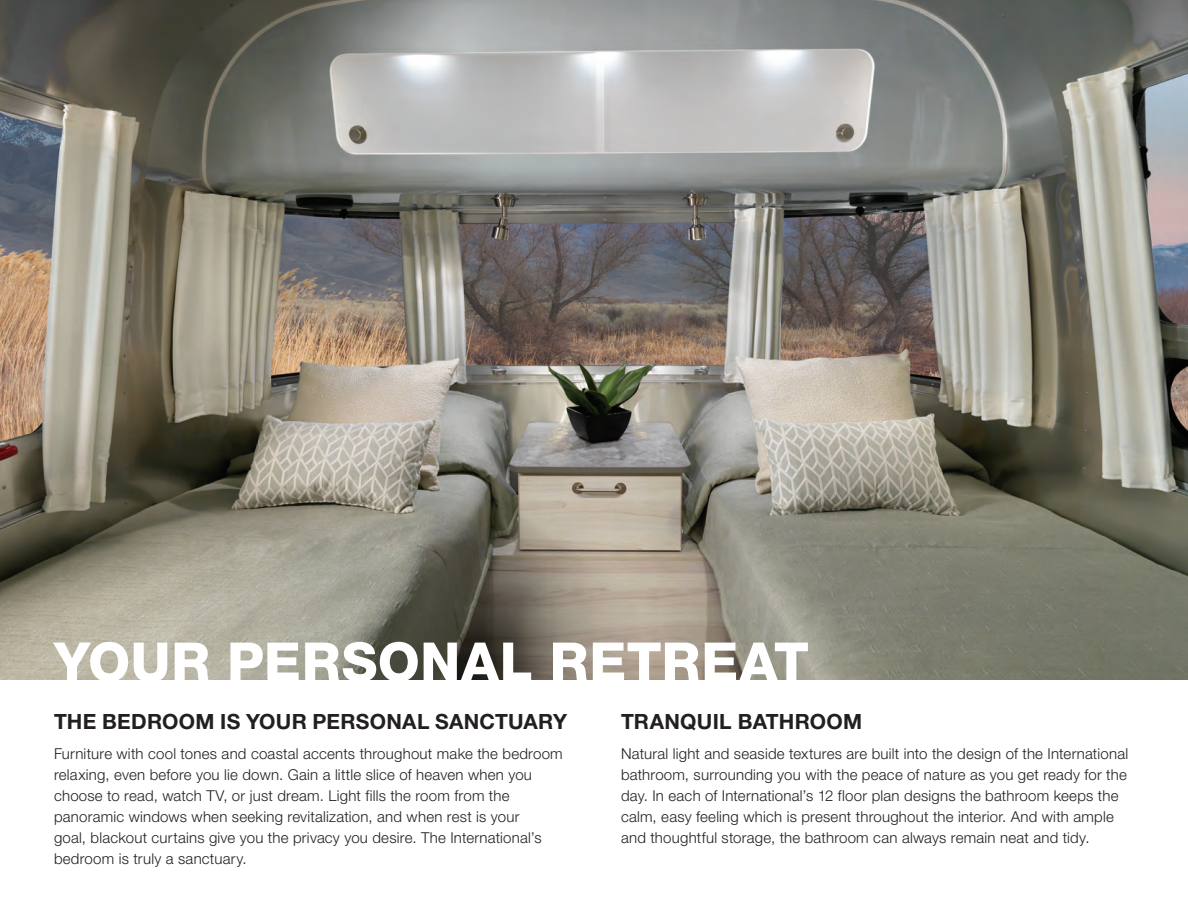
<style>
.page{position:relative;width:1188px;height:918px;background:#fff}
.page>*{position:absolute;margin:0;border:0;box-sizing:border-box;transform-origin:0 0}
.Paragraph_Style_1{font:800 54px "Helvetica Neue LT Std";letter-spacing:.01em;color:#fff}
.Paragraph_Style_1-2{font:700 21px "Helvetica Neue LT Std";letter-spacing:.01em;color:#231f20}
.Paragraph_Style_1-3{font:300 15px/21px "Helvetica Neue LT Std";letter-spacing:.015em;color:#231f20}
</style>
<div class="page">
<img style="left:0;top:0;width:1188px;height:679px">
<p class="Paragraph_Style_1" style="left:54px;top:630px;width:756px">YOUR PERSONAL RETREAT</p>
<p class="Paragraph_Style_1-2" style="left:54px;top:708px;width:515px">THE BEDROOM IS YOUR PERSONAL SANCTUARY</p>
<p class="Paragraph_Style_1-3" style="left:54px;top:743px;width:510px">Furniture with cool tones and coastal accents throughout make the bedroom relaxing, even before you lie down. Gain a little slice of heaven when you choose to read, watch TV, or just dream. Light fills the room from the panoramic windows when seeking revitalization, and when rest is your<br>goal, blackout curtains give you the privacy you desire. The International’s bedroom is truly a sanctuary.</p>
<p class="Paragraph_Style_1-2" style="left:621px;top:708px;width:243px">TRANQUIL BATHROOM</p>
<p class="Paragraph_Style_1-3" style="left:621px;top:743px;width:509px">Natural light and seaside textures are built into the design of the International bathroom, surrounding you with the peace of nature as you get ready for the day. In each of International’s 12 floor plan designs the bathroom keeps the calm, easy feeling which is present throughout the interior. And with ample and thoughtful storage, the bathroom can always remain neat and tidy.</p>
</div>
